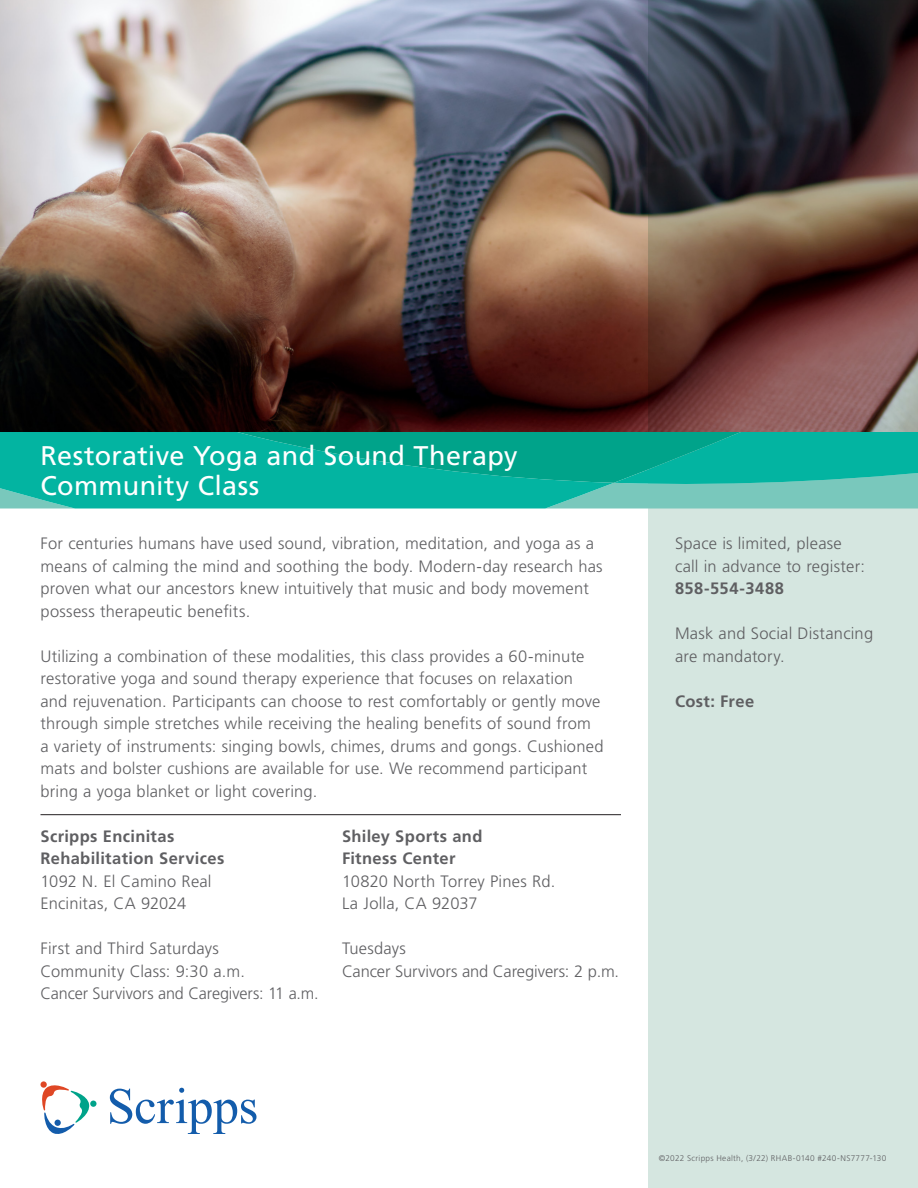
<style>
.page{position:relative;width:918px;height:1188px;background:#fff}
.page>*{position:absolute;margin:0;border:0;box-sizing:border-box;transform-origin:0 0}
.Headline_Reversed__D{font:27px "Frutiger LT Std";letter-spacing:.01em;color:#fff}
.Body{font:300 16.5px/22.5px "Frutiger LT Std";letter-spacing:.01em;color:#5f5f62}
.Body_Rule_Below{font:300 16.5px/22.5px "Frutiger LT Std";letter-spacing:.015em;color:#5f5f62}
.Subhead{font:700 16.5px/22.5px "Frutiger LT Std";letter-spacing:.02em;color:#5f5f62}
.Body-2{font:700 16.5px/22.5px "Frutiger LT Std";letter-spacing:.02em;color:#5f5f62}
.Body-3{font:300 16.5px "Frutiger LT Std";letter-spacing:-.01em;color:#5f5f62}
.Foot_note{font:300 8.25px "Frutiger LT Std";letter-spacing:.035em;color:#5f5f62}
.s1{font-weight:700}
</style>
<div class="page">
<svg style="left:40px;top:1081px;width:57px;height:53px"></svg>
<svg style="left:110px;top:1088px;width:147px;height:46px"></svg>
<img style="left:0;top:0;width:648px;height:432px">
<svg style="left:648px;top:0;width:270px;height:1188px;fill:#d5e6e0"></svg>
<div style="left:0;top:432px;width:237px;height:76px;background:#03b4a1"></div>
<svg style="left:237px;top:432px;width:681px;height:76px"></svg>
<hr style="left:40px;top:814px;width:581px;height:1px;background:#231f20">
<p class="Headline_Reversed__D" style="left:40px;top:440px;width:479px">Restorative Yoga and Sound Therapy</p>
<p class="Headline_Reversed__D" style="left:40px;top:470px;width:220px">Community Class</p>
<p class="Body" style="left:40px;top:532px;width:564px">For centuries humans have used sound, vibration, meditation, and yoga as a means of calming the mind and soothing the body. Modern-day research has proven what our ancestors knew intuitively that music and body movement possess therapeutic benefits.</p>
<p class="Body_Rule_Below" style="left:40px;top:645px;width:565px">Utilizing a combination of these modalities, this class provides a 60-minute restorative yoga and sound therapy experience that focuses on relaxation and rejuvenation. Participants can choose to rest comfortably or gently move through simple stretches while receiving the healing benefits of sound from<br>a variety of instruments: singing bowls, chimes, drums and gongs. Cushioned mats and bolster cushions are available for use. We recommend participant bring a yoga blanket or light covering.</p>
<p class="Subhead" style="left:40px;top:825px;width:185px">Scripps Encinitas<br>Rehabilitation Services</p>
<p class="Body" style="left:40px;top:870px;width:173px">1092 N. El Camino Real</p>
<p class="Body" style="left:40px;top:892px;width:147px">Encinitas, CA 92024</p>
<p class="Body" style="left:40px;top:937px;width:206px">First and Third Saturdays<br>Community Class: 9:30 a.m.</p>
<p class="Body-3" style="left:40px;top:984px;width:280px">Cancer Survivors and Caregivers: 11 a.m.</p>
<p class="Body-2" style="left:342px;top:825px;width:142px">Shiley Sports and<br>Fitness Center</p>
<p class="Body" style="left:342px;top:870px;width:215px">10820 North Torrey Pines Rd.</p>
<p class="Body" style="left:342px;top:892px;width:137px">La Jolla, CA 92037</p>
<p class="Body" style="left:342px;top:937px;width:66px">Tuesdays</p>
<p class="Body" style="left:342px;top:960px;width:279px">Cancer Survivors and Caregivers: 2 p.m.</p>
<p class="Body" style="left:675px;top:532px;width:191px">Space is limited, please call in advance to register:<br><span class="s1">858-554-3488</span></p>
<p class="Body" style="left:675px;top:622px;width:200px">Mask and Social Distancing are mandatory.</p>
<p class="Body-2" style="left:675px;top:690px;width:81px">Cost: Free</p>
<p class="Foot_note" style="left:659px;top:1153px;width:229px">©2022 Scripps Health, (3/22) RHAB-0140 #240-NS7777-130</p>
</div>
